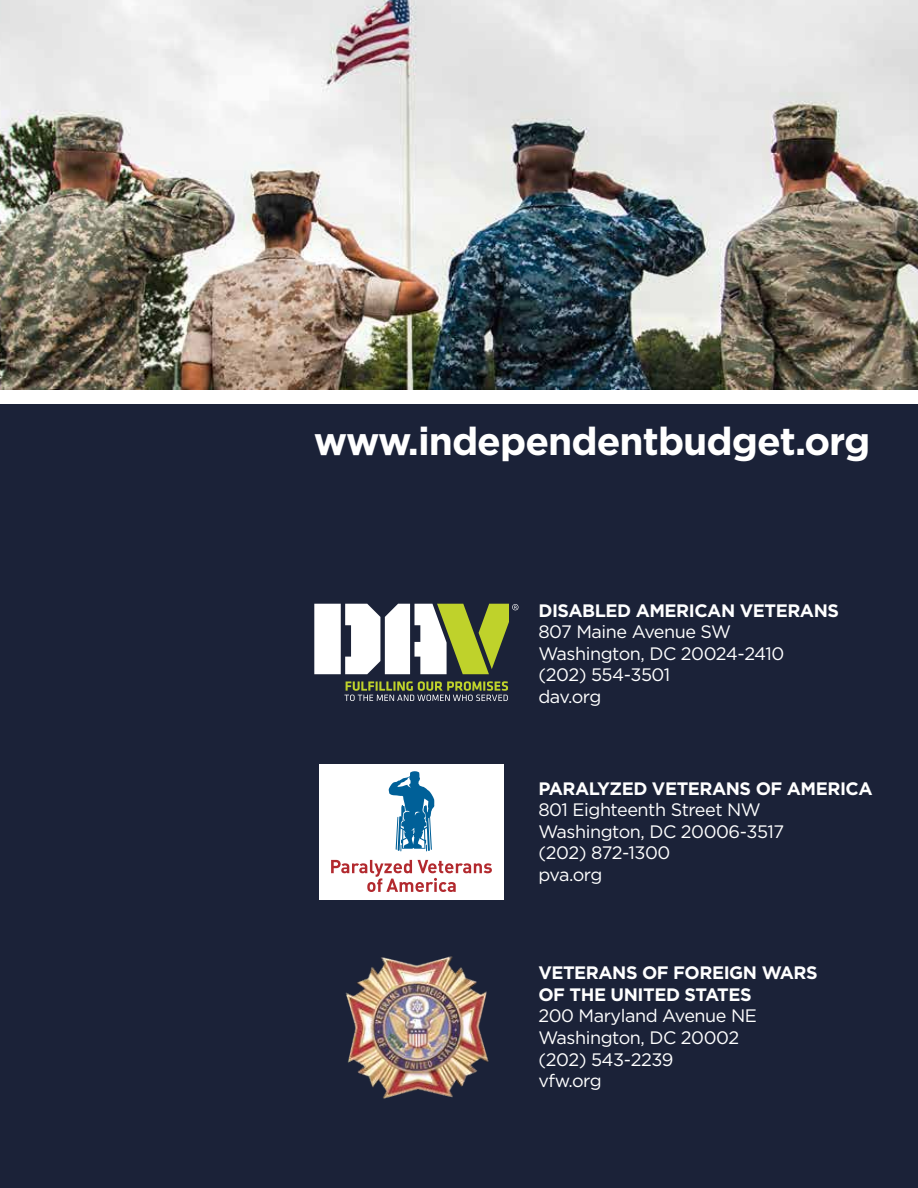
<style>
.page{position:relative;width:918px;height:1188px;background:#fff}
.page>*{position:absolute;margin:0;border:0;box-sizing:border-box;transform-origin:0 0}
.t1{font:700 38.85px "Gotham";letter-spacing:-.025em;color:#fff}
.t2{font:18px/21.6px "Gotham";letter-spacing:-.025em;color:#fff}
.t3{font:700 18px/21.6px "Gotham";letter-spacing:-.025em;color:#fff}
</style>
<div class="page">
<div style="left:0;top:404px;width:918px;height:784px;background:#1b2238"></div>
<div style="left:319px;top:764px;width:185px;height:135px;background:#fff"></div>
<svg style="left:389px;top:771px;width:45px;height:80px"></svg>
<svg style="left:331px;top:860px;width:161px;height:32px"></svg>
<svg style="left:344px;top:681px;width:164px;height:20px"></svg>
<svg style="left:314px;top:604px;width:204px;height:70px"></svg>
<img style="left:345px;top:956px;width:144px;height:143px">
<img style="left:0;top:0;width:918px;height:389px">
<h1 class="t1" style="left:314px;top:419px;width:558px">www.independentbudget.org</h1>
<p class="t3" style="left:538px;top:599px;width:302px">DISABLED AMERICAN VETERANS</p>
<p class="t2" style="left:538px;top:621px;width:248px">807 Maine Avenue SW<br>Washington, DC 20024-2410 (202) 554-3501<br>dav.org</p>
<p class="t3" style="left:538px;top:777px;width:336px">PARALYZED VETERANS OF AMERICA</p>
<p class="t2" style="left:538px;top:799px;width:247px">801 Eighteenth Street NW<br>Washington, DC 20006-3517 (202) 872-1300<br>pva.org</p>
<p class="t3" style="left:538px;top:962px;width:281px">VETERANS OF FOREIGN WARS<br>OF THE UNITED STATES</p>
<p class="t2" style="left:538px;top:1005px;width:220px">200 Maryland Avenue NE<br>Washington, DC 20002 (202) 543-2239<br>vfw.org</p>
</div>
